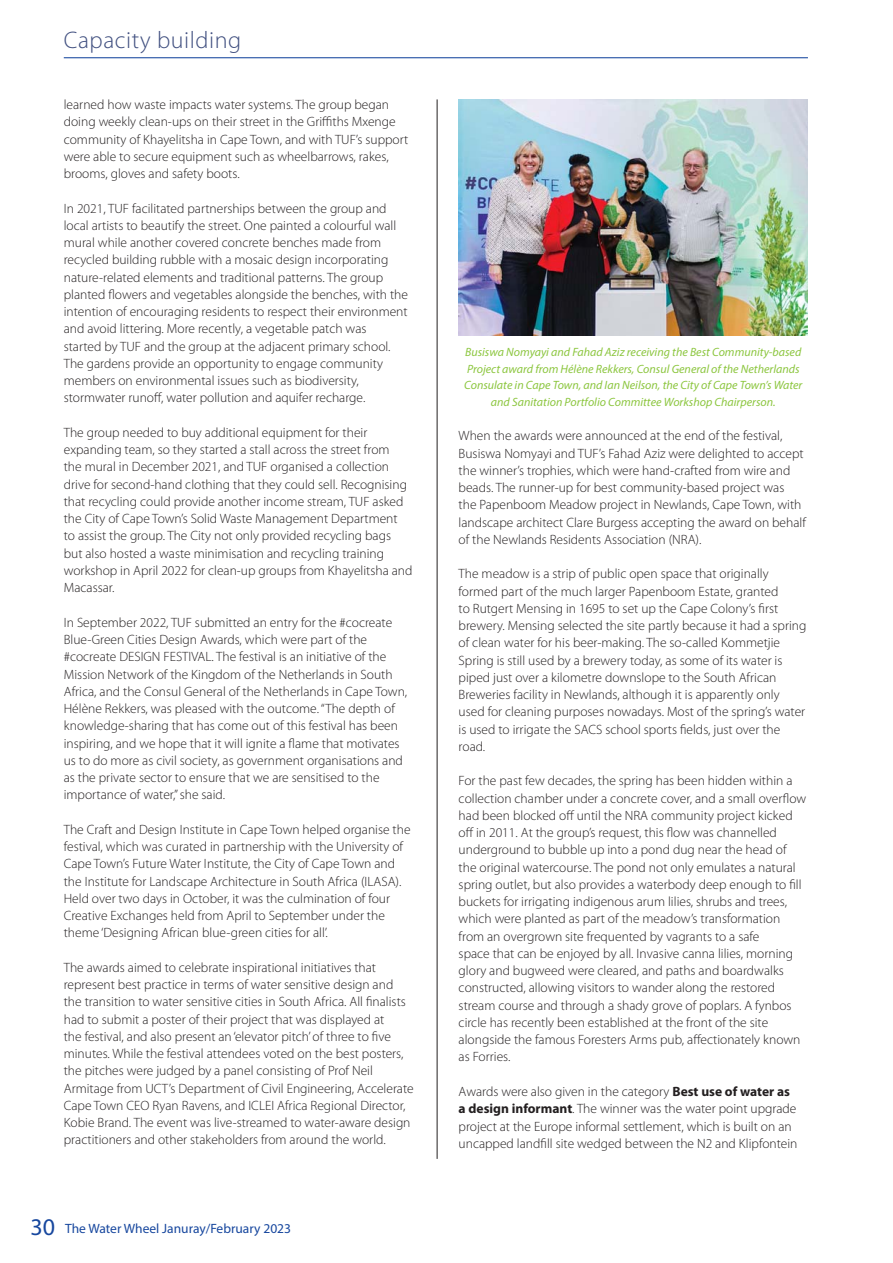
<style>
.page{position:relative;width:893px;height:1263px;background:#fff}
.page>*{position:absolute;margin:0;border:0;box-sizing:border-box;transform-origin:0 0}
.t1{font:300 24px "Myriad Pro";letter-spacing:.025em;color:#415080}
.t2{font:300 13.5px/17.2px "Myriad Pro";color:#231f20}
.t3{font:13.5px "Myriad Pro";color:#17479e}
.t4{font:italic 12px/16.5px "Myriad Pro";color:#8cc63f;text-align:center}
.s1{font-size:24px}
.s2{font-weight:700}
</style>
<div class="page">
<hr style="left:64px;top:57px;width:744px;height:1px;background:#17479e">
<hr style="left:437px;top:99px;width:1px;height:1060px;background:#231f20">
<img style="left:459px;top:99px;width:349px;height:237px">
<h1 class="t1" style="left:64px;top:31px;width:179px">Capacity building</h1>
<p class="t2" style="left:64px;top:97px;width:346px">learned how waste impacts water systems. The group began doing weekly clean-ups on their street in the Griffiths Mxenge community of Khayelitsha in Cape Town, and with TUF’s support were able to secure equipment such as wheelbarrows, rakes, brooms, gloves and safety boots.</p>
<p class="t2" style="left:64px;top:201px;width:346px">In 2021, TUF facilitated partnerships between the group and local artists to beautify the street. One painted a colourful wall mural while another covered concrete benches made from recycled building rubble with a mosaic design incorporating nature-related elements and traditional patterns. The group planted flowers and vegetables alongside the benches, with the intention of encouraging residents to respect their environment and avoid littering. More recently, a vegetable patch was<br>started by TUF and the group at the adjacent primary school.<br>The gardens provide an opportunity to engage community members on environmental issues such as biodiversity, stormwater runoff, water pollution and aquifer recharge.</p>
<p class="t2" style="left:64px;top:425px;width:350px">The group needed to buy additional equipment for their expanding team, so they started a stall across the street from<br>the mural in December 2021, and TUF organised a collection drive for second-hand clothing that they could sell. Recognising that recycling could provide another income stream, TUF asked the City of Cape Town’s Solid Waste Management Department<br>to assist the group. The City not only provided recycling bags but also hosted a waste minimisation and recycling training workshop in April 2022 for clean-up groups from Khayelitsha and Macassar.</p>
<p class="t2" style="left:64px;top:615px;width:345px">In September 2022, TUF submitted an entry for the #cocreate Blue-Green Cities Design Awards, which were part of the #cocreate DESIGN FESTIVAL. The festival is an initiative of the Mission Network of the Kingdom of the Netherlands in South Africa, and the Consul General of the Netherlands in Cape Town, Hélène Rekkers, was pleased with the outcome. “The depth of knowledge-sharing that has come out of this festival has been inspiring, and we hope that it will ignite a flame that motivates us to do more as civil society, as government organisations and as the private sector to ensure that we are sensitised to the importance of water,” she said.</p>
<p class="t2" style="left:64px;top:822px;width:348px">The Craft and Design Institute in Cape Town helped organise the festival, which was curated in partnership with the University of Cape Town’s Future Water Institute, the City of Cape Town and the Institute for Landscape Architecture in South Africa (ILASA).<br>Held over two days in October, it was the culmination of four Creative Exchanges held from April to September under the theme ‘Designing African blue-green cities for all’.</p>
<p class="t2" style="left:64px;top:960px;width:351px">The awards aimed to celebrate inspirational initiatives that represent best practice in terms of water sensitive design and the transition to water sensitive cities in South Africa. All finalists had to submit a poster of their project that was displayed at<br>the festival, and also present an ‘elevator pitch’ of three to five minutes. While the festival attendees voted on the best posters, the pitches were judged by a panel consisting of Prof Neil Armitage from UCT’s Department of Civil Engineering, Accelerate Cape Town CEO Ryan Ravens, and ICLEI Africa Regional Director, Kobie Brand. The event was live-streamed to water-aware design practitioners and other stakeholders from around the world.</p>
<p class="t3" style="left:30px;top:1223px;width:262px"><span class="s1">30</span> The Water Wheel Januray/February 2023</p>
<p class="t4" style="left:464px;top:345px;width:340px">Busiswa Nomyayi and Fahad Aziz receiving the Best Community-based Project award from Hélène Rekkers, Consul General of the Netherlands Consulate in Cape Town, and Ian Neilson, the City of Cape Town’s Water and Sanitation Portfolio Committee Workshop Chairperson.</p>
<p class="t2" style="left:459px;top:428px;width:349px">When the awards were announced at the end of the festival, Busiswa Nomyayi and TUF’s Fahad Aziz were delighted to accept the winner’s trophies, which were hand-crafted from wire and beads. The runner-up for best community-based project was<br>the Papenboom Meadow project in Newlands, Cape Town, with landscape architect Clare Burgess accepting the award on behalf of the Newlands Residents Association (NRA).</p>
<p class="t2" style="left:459px;top:567px;width:349px">The meadow is a strip of public open space that originally formed part of the much larger Papenboom Estate, granted<br>to Rutgert Mensing in 1695 to set up the Cape Colony’s first brewery. Mensing selected the site partly because it had a spring of clean water for his beer-making. The so-called Kommetjie Spring is still used by a brewery today, as some of its water is piped just over a kilometre downslope to the South African Breweries facility in Newlands, although it is apparently only used for cleaning purposes nowadays. Most of the spring’s water is used to irrigate the SACS school sports fields, just over the road.</p>
<p class="t2" style="left:459px;top:774px;width:349px">For the past few decades, the spring has been hidden within a collection chamber under a concrete cover, and a small overflow had been blocked off until the NRA community project kicked off in 2011. At the group’s request, this flow was channelled underground to bubble up into a pond dug near the head of the original watercourse. The pond not only emulates a natural spring outlet, but also provides a waterbody deep enough to fill buckets for irrigating indigenous arum lilies, shrubs and trees, which were planted as part of the meadow’s transformation from an overgrown site frequented by vagrants to a safe<br>space that can be enjoyed by all. Invasive canna lilies, morning glory and bugweed were cleared, and paths and boardwalks constructed, allowing visitors to wander along the restored stream course and through a shady grove of poplars. A fynbos circle has recently been established at the front of the site alongside the famous Foresters Arms pub, affectionately known as Forries.</p>
<p class="t2" style="left:459px;top:1084px;width:340px">Awards were also given in the category <span class="s2">Best use of water as a design informant</span>. The winner was the water point upgrade project at the Europe informal settlement, which is built on an uncapped landfill site wedged between the N2 and Klipfontein</p>
</div>
